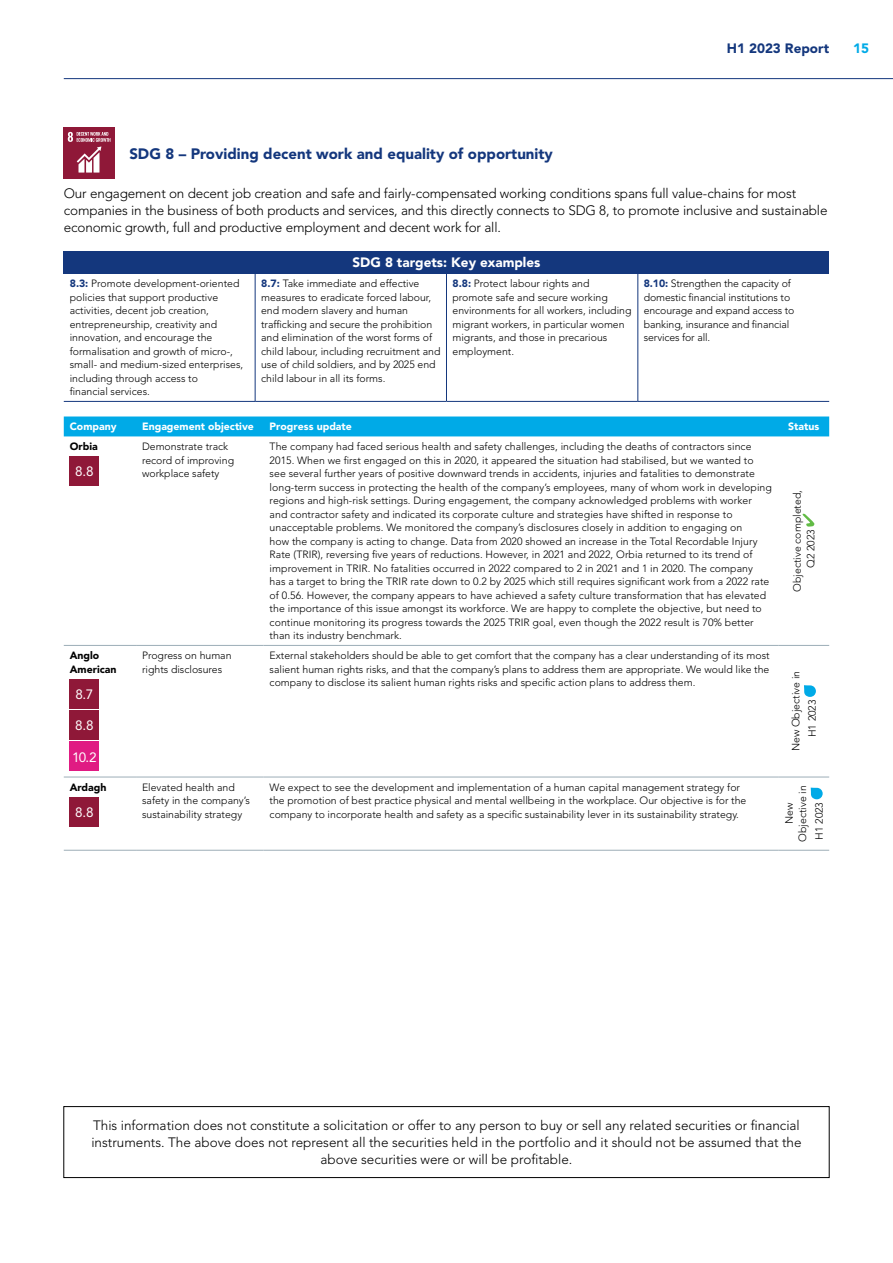
<style>
.page{position:relative;width:893px;height:1263px;background:#fff}
.page>*{position:absolute;margin:0;border:0;box-sizing:border-box;transform-origin:0 0}
.Heading_2_FH{font:900 15px "Avenir LT Std";color:#14377d}
.Body_Text_FH{font:300 13.5px/17.2px "Avenir LT Std";letter-spacing:-.01em;color:#000;text-align:center}
.t1{font:900 13.5px "Avenir LT Std";color:#fff}
.t2{font:13.5px "Avenir LT Std";color:#fff}
.t3{font:900 13.5px "Avenir LT Std";color:#14377d}
.t4{font:900 13.5px "Avenir LT Std";color:#00aae7}
.Table_Text_Left_FH{font:300 10.5px/13.5px "Avenir LT Std";color:#000}
.Table_Head_Left_FH{font:900 10.5px "Avenir LT Std";color:#fff}
.Table_Text_Left_FH-2{font:900 10.5px/13.5px "Avenir LT Std";color:#000}
.Table_Head_Right_FH{font:900 10.5px "Avenir LT Std";color:#fff}
.s1{font-weight:900;color:#14377d}
</style>
<div class="page">
<div style="left:63px;top:1106px;width:767px;height:72px;border:1px solid #000"></div>
<div style="left:64px;top:128px;width:51px;height:51px;background:#8f1838"></div>
<svg style="left:68px;top:132px;width:42px;height:41px"></svg>
<div style="left:64px;top:251px;width:765px;height:22px;background:#14377d"></div>
<hr style="left:255px;top:273px;width:1px;height:128px;background:#14377d">
<hr style="left:446px;top:273px;width:1px;height:128px;background:#14377d">
<hr style="left:637px;top:273px;width:1px;height:128px;background:#14377d">
<hr style="left:64px;top:401px;width:191px;height:1px;background:#14377d">
<hr style="left:255px;top:401px;width:191px;height:1px;background:#14377d">
<hr style="left:446px;top:401px;width:192px;height:1px;background:#14377d">
<hr style="left:638px;top:401px;width:191px;height:1px;background:#14377d">
<div style="left:64px;top:416px;width:765px;height:20px;background:#00aae7"></div>
<hr style="left:64px;top:850px;width:72px;height:1px;background:#9cadb7">
<hr style="left:136px;top:850px;width:128px;height:1px;background:#9cadb7">
<hr style="left:264px;top:850px;width:514px;height:1px;background:#9cadb7">
<hr style="left:778px;top:850px;width:51px;height:1px;background:#9cadb7">
<hr style="left:64px;top:777px;width:72px;height:1px;background:#9cadb7">
<hr style="left:136px;top:777px;width:128px;height:1px;background:#9cadb7">
<hr style="left:264px;top:777px;width:514px;height:1px;background:#9cadb7">
<hr style="left:778px;top:777px;width:51px;height:1px;background:#9cadb7">
<hr style="left:64px;top:645px;width:72px;height:1px;background:#9cadb7">
<hr style="left:136px;top:645px;width:128px;height:1px;background:#9cadb7">
<hr style="left:264px;top:645px;width:514px;height:1px;background:#9cadb7">
<hr style="left:778px;top:645px;width:51px;height:1px;background:#9cadb7">
<div style="left:70px;top:457px;width:29px;height:29px;background:#8f1838"></div>
<svg style="left:803px;top:514px;width:11px;height:13px"></svg>
<div style="left:70px;top:679px;width:29px;height:29px;background:#8f1838"></div>
<div style="left:70px;top:710px;width:29px;height:30px;background:#8f1838"></div>
<div style="left:70px;top:742px;width:29px;height:29px;background:#e01b83"></div>
<svg style="left:804px;top:685px;width:12px;height:12px"></svg>
<div style="left:70px;top:797px;width:29px;height:29px;background:#8f1838"></div>
<svg style="left:810px;top:788px;width:13px;height:11px"></svg>
<hr style="left:64px;top:78px;width:829px;height:1px;background:#14377d">
<p class="t3" style="left:727px;top:40px;width:104px">H1 2023 Report</p>
<p class="t4" style="left:853px;top:40px;width:17px">15</p>
<p class="Heading_2_FH" style="left:129px;top:144px;width:425px">SDG 8 – Providing decent work and equality of opportunity</p>
<p class="Body_Text_FH" style="left:64px;top:185px;width:765px;text-align:left">Our engagement on decent job creation and safe and fairly-compensated working conditions spans full value-chains for most companies in the business of both products and services, and this directly connects to SDG 8, to promote inclusive and sustainable economic growth, full and productive employment and decent work for all.</p>
<p class="t1" style="left:352px;top:255px;width:189px">SDG 8 targets: Key examples</p>
<p class="Table_Text_Left_FH" style="left:70px;top:277px;width:175px"><span class="s1">8.3:</span> Promote development-oriented policies that support productive activities, decent job creation, entrepreneurship, creativity and innovation, and encourage the formalisation and growth of micro-, small- and medium-sized enterprises, including through access to<br>financial services.</p>
<p class="Table_Text_Left_FH" style="left:261px;top:277px;width:181px"><span class="s1">8.7:</span> Take immediate and effective measures to eradicate forced labour, end modern slavery and human trafficking and secure the prohibition and elimination of the worst forms of child labour, including recruitment and use of child soldiers, and by 2025 end child labour in all its forms.</p>
<p class="Table_Text_Left_FH" style="left:452px;top:277px;width:180px"><span class="s1">8.8:</span> Protect labour rights and promote safe and secure working environments for all workers, including migrant workers, in particular women migrants, and those in precarious employment.</p>
<p class="Table_Text_Left_FH" style="left:644px;top:277px;width:152px"><span class="s1">8.10:</span> Strengthen the capacity of domestic financial institutions to encourage and expand access to banking, insurance and financial services for all.</p>
<p class="Table_Head_Right_FH" style="left:70px;top:420px;width:48px">Company</p>
<p class="Table_Head_Left_FH" style="left:142px;top:420px;width:113px">Engagement objective</p>
<p class="Table_Head_Left_FH" style="left:270px;top:420px;width:84px">Progress update</p>
<p class="Table_Head_Left_FH" style="left:788px;top:420px;width:33px">Status</p>
<p class="Table_Text_Left_FH-2" style="left:70px;top:440px;width:29px">Orbia</p>
<p class="t2" style="left:75px;top:464px;width:20px">8.8</p>
<p class="Table_Text_Left_FH" style="left:142px;top:440px;width:94px">Demonstrate track record of improving workplace safety</p>
<p class="Table_Text_Left_FH" style="left:270px;top:440px;width:504px">The company had faced serious health and safety challenges, including the deaths of contractors since 2015. When we first engaged on this in 2020, it appeared the situation had stabilised, but we wanted to see several further years of positive downward trends in accidents, injuries and fatalities to demonstrate long-term success in protecting the health of the company’s employees, many of whom work in developing regions and high-risk settings. During engagement, the company acknowledged problems with worker and contractor safety and indicated its corporate culture and strategies have shifted in response to unacceptable problems. We monitored the company’s disclosures closely in addition to engaging on<br>how the company is acting to change. Data from 2020 showed an increase in the Total Recordable Injury Rate (TRIR), reversing five years of reductions. However, in 2021 and 2022, Orbia returned to its trend of improvement in TRIR. No fatalities occurred in 2022 compared to 2 in 2021 and 1 in 2020. The company<br>has a target to bring the TRIR rate down to 0.2 by 2025 which still requires significant work from a 2022 rate of 0.56. However, the company appears to have achieved a safety culture transformation that has elevated the importance of this issue amongst its workforce. We are happy to complete the objective, but need to continue monitoring its progress towards the 2025 TRIR goal, even though the 2022 result is 70% better than its industry benchmark.</p>
<p class="Table_Text_Left_FH" style="left:791px;top:568px;width:79px;text-indent:-24px;rotate:-90deg">Objective completed,<br>Q2 2023</p>
<p class="Table_Text_Left_FH-2" style="left:70px;top:649px;width:48px">Anglo<br>American</p>
<p class="t2" style="left:75px;top:686px;width:19px">8.7</p>
<p class="t2" style="left:75px;top:718px;width:20px">8.8</p>
<p class="t2" style="left:72px;top:749px;width:26px">10.2</p>
<p class="Table_Text_Left_FH-2" style="left:70px;top:780px;width:38px">Ardagh</p>
<p class="t2" style="left:75px;top:804px;width:20px">8.8</p>
<p class="Table_Text_Left_FH" style="left:142px;top:649px;width:91px">Progress on human rights disclosures</p>
<p class="Table_Text_Left_FH" style="left:270px;top:649px;width:501px;text-align:justify">External stakeholders should be able to get comfort that the company has a clear understanding of its most salient human rights risks, and that the company’s plans to address them are appropriate. We would like the company to disclose its salient human rights risks and specific action plans to address them.</p>
<p class="Table_Text_Left_FH" style="left:788px;top:737px;width:68px;line-height:16.5px;text-indent:-14px;rotate:-90deg">New Objective in<br>H1 2023</p>
<p class="Table_Text_Left_FH" style="left:142px;top:781px;width:109px">Elevated health and safety in the company’s sustainability strategy</p>
<p class="Table_Text_Left_FH" style="left:270px;top:781px;width:478px">We expect to see the development and implementation of a human capital management strategy for the promotion of best practice physical and mental wellbeing in the workplace. Our objective is for the company to incorporate health and safety as a specific sustainability lever in its sustainability strategy.</p>
<p class="Table_Text_Left_FH" style="left:782px;top:842px;width:58px;text-align:center;rotate:-90deg">New<br>Objective in</p>
<p class="Table_Text_Left_FH" style="left:812px;top:840px;width:39px;rotate:-90deg">H1 2023</p>
<p class="Body_Text_FH" style="left:91px;top:1117px;width:712px">This information does not constitute a solicitation or offer to any person to buy or sell any related securities or financial instruments. The above does not represent all the securities held in the portfolio and it should not be assumed that the above securities were or will be profitable.</p>
</div>
